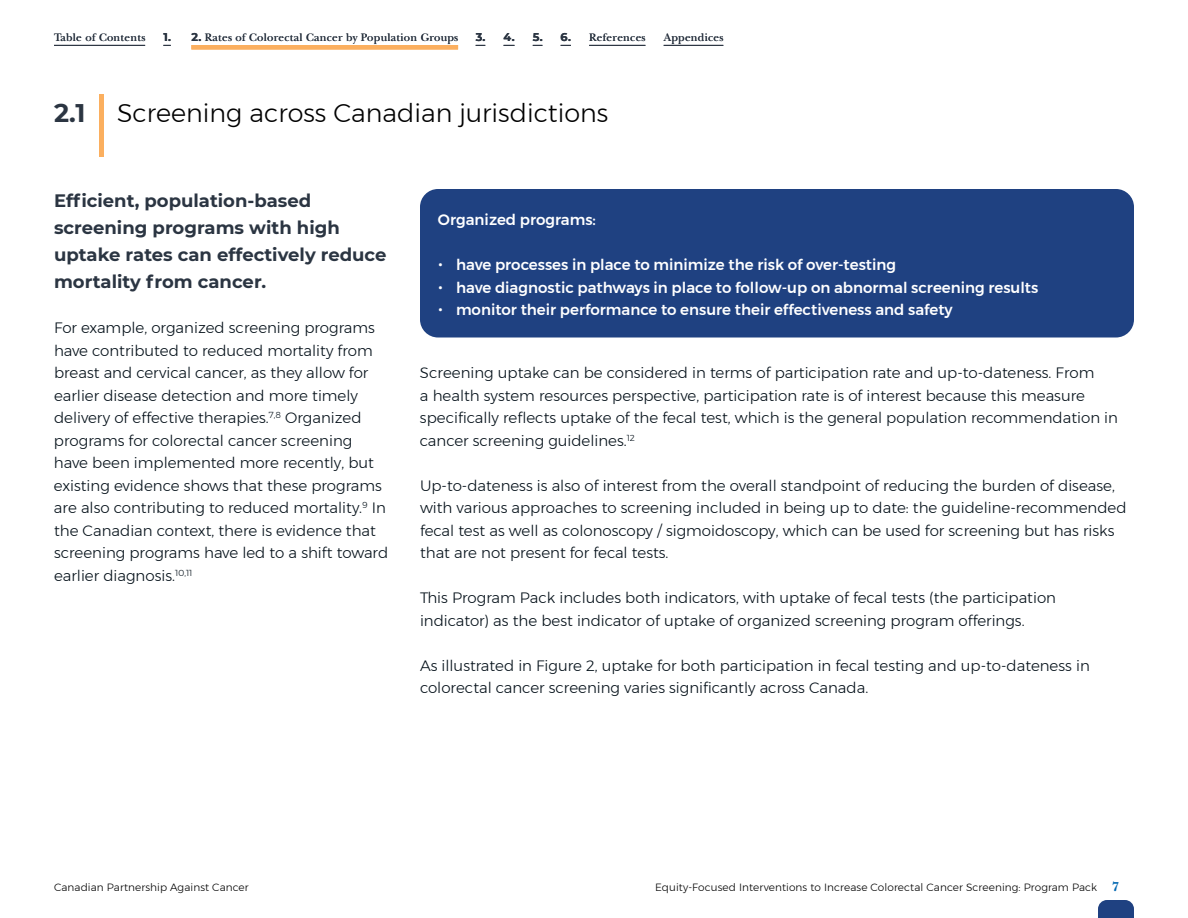
<style>
.page{position:relative;width:1188px;height:918px;background:#fff}
.page>*{position:absolute;margin:0;border:0;box-sizing:border-box;transform-origin:0 0}
.t1{font:300 25.5px "Montserrat";color:#000}
.t2{font:700 18px/27px "Montserrat";color:#2b3542}
.t3{font:300 15px/22.5px "Montserrat";color:#041019}
.t4{font:500 15px/22.5px "Montserrat";color:#fff}
.t5{font:11.25px "New Baskerville ITC Pro";letter-spacing:.025em;color:#2b3542}
.t6{font:700 11.25px "Montserrat";color:#2b3542}
.t7{font:300 10.5px "Montserrat";letter-spacing:.01em;color:#000}
.s1{font-family:"Montserrat";font-weight:700}
.s2{font-weight:700;color:#2b3542}
.s3{font-weight:700}
.s4{font-family:"New Baskerville ITC Pro";font-weight:700;font-size:13.5px;color:#0067b1}
</style>
<div class="page">
<div style="left:420px;top:189px;width:714px;height:149px;background:#1f4181;border-radius:18px"></div>
<div style="left:99px;top:94px;width:5px;height:64px;background:#fbaf5f"></div>
<hr style="left:589px;top:45px;width:56px;height:1px;background:#2b3542">
<hr style="left:664px;top:45px;width:59px;height:1px;background:#2b3542">
<div style="left:191px;top:45px;width:267px;height:5px;background:#fbaf5f"></div>
<hr style="left:54px;top:45px;width:91px;height:1px;background:#2b3542">
<svg style="left:1098px;top:900px;width:36px;height:18px"></svg>
<p class="t5" style="left:54px;top:30px;width:93px">Table of Contents</p>
<p class="t5" style="left:163px;top:30px;width:296px"><span class="s1">1. 2.</span> Rates of Colorectal Cancer by Population Groups</p>
<p class="t6" style="left:476px;top:28px;width:41px">3. 4.</p>
<p class="t6" style="left:533px;top:28px;width:40px">5. 6.</p>
<p class="t5" style="left:589px;top:30px;width:58px">References</p>
<p class="t5" style="left:664px;top:30px;width:61px">Appendices</p>
<h1 class="t1" style="left:54px;top:93px;width:556px"><span class="s2">2.1</span> Screening across Canadian jurisdictions</h1>
<p class="t2" style="left:54px;top:186px;width:334px">Efficient, population-based screening programs with high uptake rates can effectively reduce mortality from cancer.</p>
<p class="t3" style="left:54px;top:316px;width:336px">For example, organized screening programs have contributed to reduced mortality from breast and cervical cancer, as they allow for earlier disease detection and more timely delivery of effective therapies.<sup>7,8</sup> Organized programs for colorectal cancer screening have been implemented more recently, but existing evidence shows that these programs are also contributing to reduced mortality.<sup>9</sup> In the Canadian context, there is evidence that screening programs have led to a shift toward earlier diagnosis.<sup>10,11</sup></p>
<p class="t4" style="left:438px;top:208px;width:160px">Organized programs:</p>
<p class="t4" style="left:438px;top:253px;width:602px"><span class="s3">∙</span> have processes in place to minimize the risk of over-testing<br><span class="s3">∙</span> have diagnostic pathways in place to follow-up on abnormal screening results <span class="s3">∙</span> monitor their performance to ensure their effectiveness and safety</p>
<p class="t3" style="left:420px;top:361px;width:700px">Screening uptake can be considered in terms of participation rate and up-to-dateness. From<br>a health system resources perspective, participation rate is of interest because this measure specifically reflects uptake of the fecal test, which is the general population recommendation in cancer screening guidelines.<sup>12</sup></p>
<p class="t3" style="left:420px;top:474px;width:708px">Up-to-dateness is also of interest from the overall standpoint of reducing the burden of disease, with various approaches to screening included in being up to date: the guideline-recommended fecal test as well as colonoscopy / sigmoidoscopy, which can be used for screening but has risks that are not present for fecal tests.</p>
<p class="t3" style="left:420px;top:586px;width:638px">This Program Pack includes both indicators, with uptake of fecal tests (the participation indicator) as the best indicator of uptake of organized screening program offerings.</p>
<p class="t3" style="left:420px;top:654px;width:671px">As illustrated in Figure 2, uptake for both participation in fecal testing and up-to-dateness in colorectal cancer screening varies significantly across Canada.</p>
<p class="t7" style="left:54px;top:879px;width:196px">Canadian Partnership Against Cancer</p>
<p class="t7" style="left:655px;top:879px;width:466px">Equity-Focused Interventions to Increase Colorectal Cancer Screening: Program Pack <span class="s4">7</span></p>
</div>
